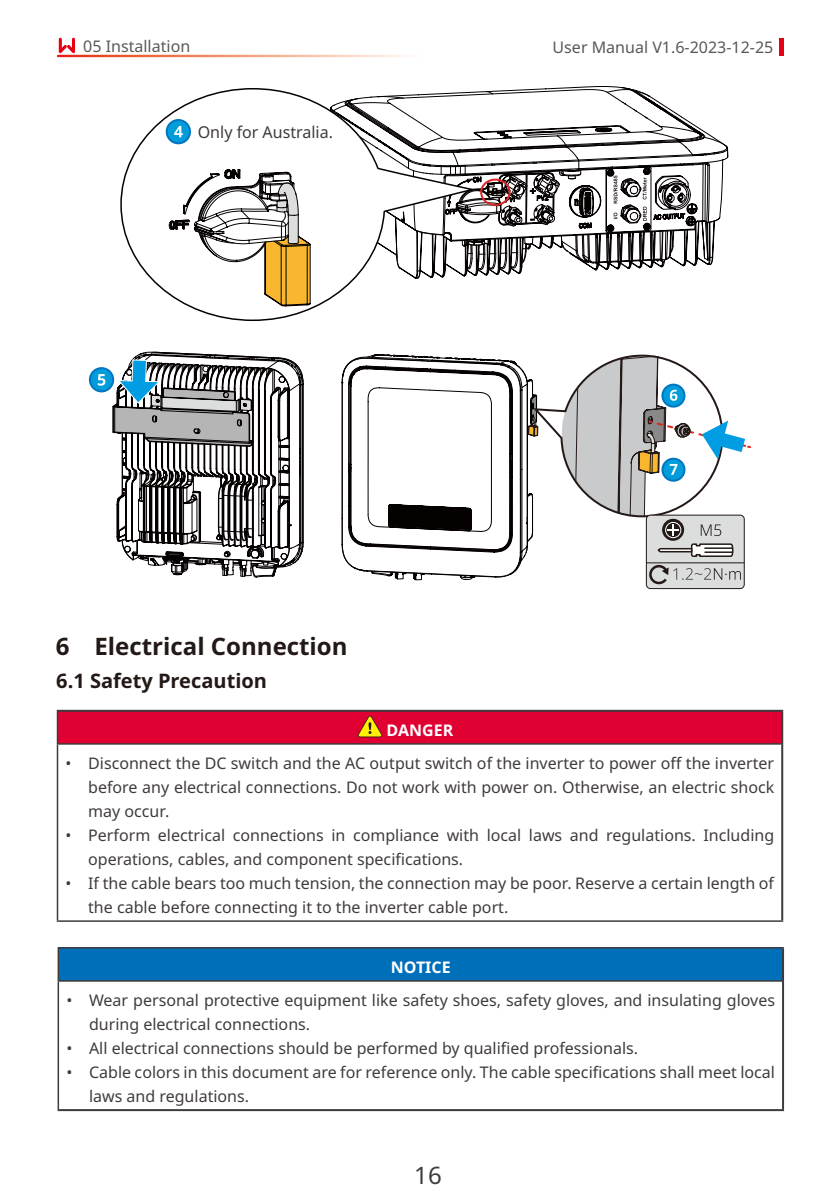
<style>
.page{position:relative;width:840px;height:1191px;background:#fff}
.page>*{position:absolute;margin:0;border:0;box-sizing:border-box;transform-origin:0 0}
.t1{font:700 24px "Noto Sans";color:#231916}
.t2{font:24px "Noto Sans";color:#3f3b3a}
.t3{font:700 20px "Noto Sans";color:#231916}
.t4{font:16.4px "Noto Sans";color:#3f3b3a}
.t5{font:16px/24px "Noto Sans";color:#3f3b3a}
.t6{font:16px "Noto Sans";color:#595857}
.t7{font:700 16px "Noto Sans";color:#fff}
</style>
<div class="page">
<svg style="left:779px;top:38px;width:3px;height:18px"></svg>
<svg style="left:59px;top:38px;width:16px;height:15px"></svg>
<div style="left:58px;top:947px;width:724px;height:34px;background:#006fba"></div>
<hr style="left:58px;top:947px;width:725px;height:1px;background:#3f3b3a">
<hr style="left:58px;top:948px;width:1px;height:32px;background:#3f3b3a">
<hr style="left:58px;top:980px;width:723px;height:1px;background:#3f3b3a">
<hr style="left:58px;top:981px;width:1px;height:128px;background:#3f3b3a">
<hr style="left:781px;top:948px;width:2px;height:33px;background:#3f3b3a">
<hr style="left:781px;top:981px;width:2px;height:128px;background:#3f3b3a">
<hr style="left:58px;top:1109px;width:725px;height:2px;background:#3f3b3a">
<div style="left:57px;top:711px;width:724px;height:33px;background:#e10032"></div>
<hr style="left:57px;top:710px;width:725px;height:2px;background:#3f3b3a">
<hr style="left:780px;top:712px;width:2px;height:32px;background:#3f3b3a">
<hr style="left:780px;top:744px;width:2px;height:176px;background:#3f3b3a">
<hr style="left:57px;top:712px;width:1px;height:31px;background:#3f3b3a">
<hr style="left:57px;top:743px;width:723px;height:1px;background:#3f3b3a">
<hr style="left:57px;top:744px;width:1px;height:176px;background:#3f3b3a">
<hr style="left:57px;top:920px;width:725px;height:2px;background:#3f3b3a">
<svg style="left:357px;top:715px;width:25px;height:22px"></svg>
<svg style="left:474px;top:88px;width:254px;height:188px"></svg>
<div style="left:480px;top:179px;width:30px;height:27px;border:2px solid #de2726;border-radius:50%"></div>
<svg style="left:120px;top:88px;width:354px;height:234px"></svg>
<svg style="left:168px;top:168px;width:143px;height:139px"></svg>
<div style="left:167px;top:120px;width:23px;height:23px;background:#009dda;border-radius:50%"></div>
<div style="left:166px;top:119px;width:25px;height:25px;border:2px solid #0075c2;border-radius:50%"></div>
<svg style="left:174px;top:126px;width:9px;height:11px"></svg>
<div style="left:90px;top:368px;width:23px;height:23px;background:#009dda;border-radius:50%"></div>
<div style="left:89px;top:367px;width:25px;height:25px;border:2px solid #0075c2;border-radius:50%"></div>
<svg style="left:98px;top:374px;width:7px;height:12px"></svg>
<svg style="left:112px;top:351px;width:192px;height:227px"></svg>
<div style="left:646px;top:515px;width:97px;height:73px;background:#dcdddd;border-radius:4px"></div>
<div style="left:645px;top:514px;width:99px;height:75px;border:1px solid #231916;border-radius:4px"></div>
<svg style="left:341px;top:354px;width:408px;height:230px"></svg>
<p class="t6" style="left:83px;top:35px;width:108px">05 Installation</p>
<p class="t4" style="left:198px;top:120px;width:137px">Only for Australia.</p>
<h1 class="t1" style="left:56px;top:629px;width:293px">6 Electrical Connection</h1>
<p class="t3" style="left:56px;top:667px;width:212px">6.1 Safety Precaution</p>
<p class="t6" style="left:552px;top:36px;width:222px">User Manual V1.6-2023-12-25</p>
<p class="t7" style="left:386px;top:719px;width:68px">DANGER</p>
<p class="t5" style="left:88px;top:751px;width:687px;text-align:justify;text-indent:-23px">• Disconnect the DC switch and the AC output switch of the inverter to power off the inverter before any electrical connections. Do not work with power on. Otherwise, an electric shock may occur.</p>
<p class="t5" style="left:88px;top:823px;width:687px;text-indent:-23px">• Perform electrical connections in compliance with local laws and regulations. Including operations, cables, and component specifications.</p>
<p class="t5" style="left:88px;top:871px;width:687px;text-indent:-23px">• If the cable bears too much tension, the connection may be poor. Reserve a certain length of the cable before connecting it to the inverter cable port.</p>
<p class="t7" style="left:390px;top:955px;width:61px">NOTICE</p>
<p class="t5" style="left:89px;top:988px;width:687px;text-indent:-23px">• Wear personal protective equipment like safety shoes, safety gloves, and insulating gloves during electrical connections.</p>
<p class="t5" style="left:66px;top:1036px;width:573px">• All electrical connections should be performed by qualified professionals.</p>
<p class="t5" style="left:89px;top:1060px;width:687px;text-indent:-23px">• Cable colors in this document are for reference only. The cable specifications shall meet local laws and regulations.</p>
<h1 class="t2" style="left:414px;top:1157px;width:29px">16</h1>
</div>
